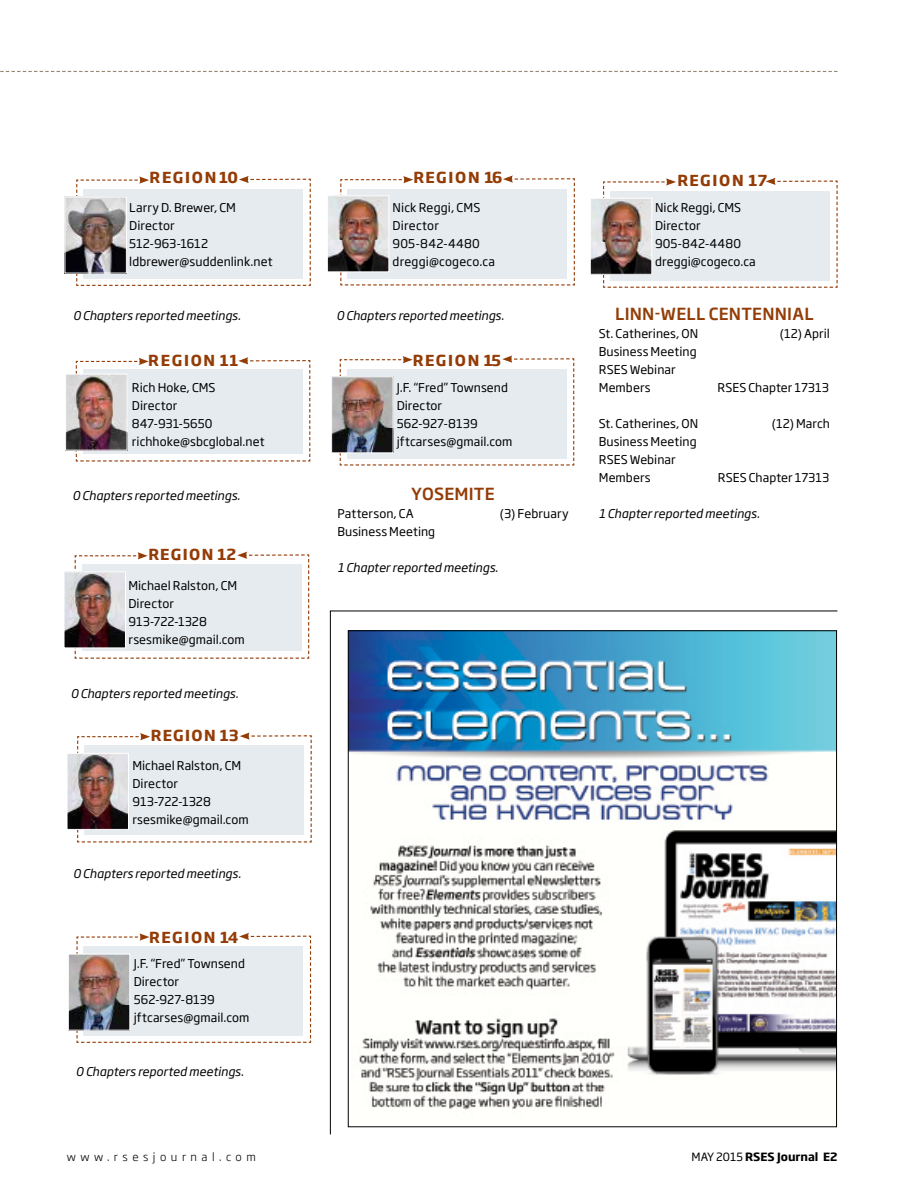
<style>
.page{position:relative;width:905px;height:1202px;background:#fff}
.page>*{position:absolute;margin:0;border:0;box-sizing:border-box;transform-origin:0 0}
.t1{font:500 16.5px "Soho Gothic Std";letter-spacing:.01em;color:#933c06}
.t2{font:700 15px "Soho Gothic Std";letter-spacing:.095em;color:#933c06}
.t3{font:700 15px "Soho Gothic Std";letter-spacing:.115em;color:#933c06}
.t4{font:12px/18px "Soho Gothic Std";letter-spacing:.005em;color:#000}
.t5{font:italic 12px "Soho Gothic Std";color:#000}
.t6{font:12px/18px "Soho Gothic Pro";letter-spacing:.015em;color:#000}
.t7{font:700 11.25px "Soho Gothic Std";color:#000}
.t8{font:300 11.25px "Soho Gothic Std";letter-spacing:.4em;color:#000}
.s1{font-weight:400}
</style>
<div class="page">
<svg style="left:0;top:71px;width:837px;height:1px"></svg>
<svg style="left:76px;top:176px;width:235px;height:110px"></svg>
<img style="left:66px;top:198px;width:59px;height:73px">
<div style="left:64px;top:196px;width:63px;height:77px;border:1px solid #fff"></div>
<svg style="left:76px;top:933px;width:235px;height:110px"></svg>
<img style="left:70px;top:955px;width:58px;height:73px">
<div style="left:68px;top:953px;width:62px;height:77px;border:1px solid #fff"></div>
<svg style="left:603px;top:178px;width:235px;height:110px"></svg>
<img style="left:591px;top:200px;width:59px;height:73px">
<div style="left:589px;top:198px;width:63px;height:77px;border:1px solid #fff"></div>
<svg style="left:75px;top:357px;width:236px;height:105px"></svg>
<img style="left:67px;top:375px;width:59px;height:73px">
<div style="left:65px;top:373px;width:63px;height:77px;border:1px solid #fff"></div>
<svg style="left:74px;top:551px;width:236px;height:108px"></svg>
<img style="left:65px;top:573px;width:59px;height:73px">
<div style="left:63px;top:571px;width:63px;height:77px;border:1px solid #fff"></div>
<svg style="left:77px;top:732px;width:235px;height:111px"></svg>
<img style="left:68px;top:755px;width:59px;height:73px">
<div style="left:66px;top:753px;width:63px;height:77px;border:1px solid #fff"></div>
<svg style="left:339px;top:355px;width:236px;height:111px"></svg>
<img style="left:333px;top:378px;width:58px;height:73px">
<div style="left:331px;top:376px;width:62px;height:77px;border:1px solid #fff"></div>
<svg style="left:340px;top:175px;width:235px;height:111px"></svg>
<img style="left:329px;top:197px;width:58px;height:73px">
<div style="left:327px;top:195px;width:62px;height:77px;border:1px solid #fff"></div>
<svg style="left:330px;top:610px;width:507px;height:524px"></svg>
<p class="t3" style="left:149px;top:168px;width:90px">REGION 10</p>
<p class="t4" style="left:129px;top:198px;width:145px">Larry D. Brewer, CM<br>Director<br>512-963-1612 ldbrewer@suddenlink.net</p>
<p class="t5" style="left:73px;top:308px;width:169px">0 Chapters reported meetings.</p>
<p class="t3" style="left:148px;top:350px;width:92px">REGION 11</p>
<p class="t4" style="left:132px;top:378px;width:134px">Rich Hoke, CMS<br>Director<br>847-931-5650 richhoke@sbcglobal.net</p>
<p class="t5" style="left:72px;top:488px;width:169px">0 Chapters reported meetings.</p>
<p class="t2" style="left:148px;top:545px;width:89px">REGION 12</p>
<p class="t4" style="left:128px;top:576px;width:118px">Michael Ralston, CM<br>Director<br>913-722-1328 rsesmike@gmail.com</p>
<p class="t5" style="left:71px;top:686px;width:169px">0 Chapters reported meetings.</p>
<p class="t2" style="left:151px;top:725px;width:89px">REGION 13</p>
<p class="t4" style="left:132px;top:756px;width:118px">Michael Ralston, CM<br>Director<br>913-722-1328 rsesmike@gmail.com</p>
<p class="t5" style="left:73px;top:866px;width:169px">0 Chapters reported meetings.</p>
<p class="t2" style="left:149px;top:927px;width:91px">REGION 14</p>
<p class="t4" style="left:134px;top:954px;width:117px">J.F. “Fred” Townsend<br>Director<br>562-927-8139 jftcarses@gmail.com</p>
<p class="t5" style="left:76px;top:1064px;width:169px">0 Chapters reported meetings.</p>
<p class="t2" style="left:413px;top:168px;width:90px">REGION 16</p>
<p class="t6" style="left:392px;top:197px;width:104px">Nick Reggi, CMS<br>Director<br>905-842-4480 dreggi@cogeco.ca</p>
<p class="t5" style="left:336px;top:308px;width:169px">0 Chapters reported meetings.</p>
<p class="t2" style="left:413px;top:350px;width:90px">REGION 15</p>
<p class="t4" style="left:397px;top:378px;width:117px">J.F. “Fred” Townsend<br>Director<br>562-927-8139 jftcarses@gmail.com</p>
<h1 class="t1" style="left:411px;top:483px;width:85px">YOSEMITE</h1>
<p class="t4" style="left:337px;top:504px;width:78px">Patterson, CA</p>
<p class="t4" style="left:500px;top:504px;width:70px">(3) February</p>
<p class="t4" style="left:337px;top:522px;width:99px">Business Meeting</p>
<p class="t5" style="left:337px;top:560px;width:162px">1 Chapter reported meetings.</p>
<p class="t2" style="left:677px;top:170px;width:91px">REGION 17</p>
<p class="t4" style="left:655px;top:198px;width:102px">Nick Reggi, CMS<br>Director<br>905-842-4480 dreggi@cogeco.ca</p>
<h1 class="t1" style="left:615px;top:303px;width:200px">LINN-WELL CENTENNIAL</h1>
<p class="t4" style="left:599px;top:324px;width:101px">St. Catherines, ON</p>
<p class="t4" style="left:779px;top:324px;width:52px">(12) April</p>
<p class="t4" style="left:599px;top:342px;width:99px">Business Meeting<br>RSES Webinar<br>Members</p>
<p class="t4" style="left:717px;top:378px;width:113px">RSES Chapter 17313</p>
<p class="t4" style="left:599px;top:414px;width:101px">St. Catherines, ON</p>
<p class="t4" style="left:771px;top:414px;width:60px">(12) March</p>
<p class="t4" style="left:599px;top:432px;width:99px">Business Meeting<br>RSES Webinar<br>Members</p>
<p class="t4" style="left:717px;top:468px;width:113px">RSES Chapter 17313</p>
<p class="t5" style="left:599px;top:506px;width:162px">1 Chapter reported meetings.</p>
<p class="t8" style="left:67px;top:1150px;width:190px">www.rsesjournal.com</p>
<p class="t7" style="left:691px;top:1149px;width:147px"><span class="s1">MAY 2015</span> RSES Journal E2</p>
</div>
